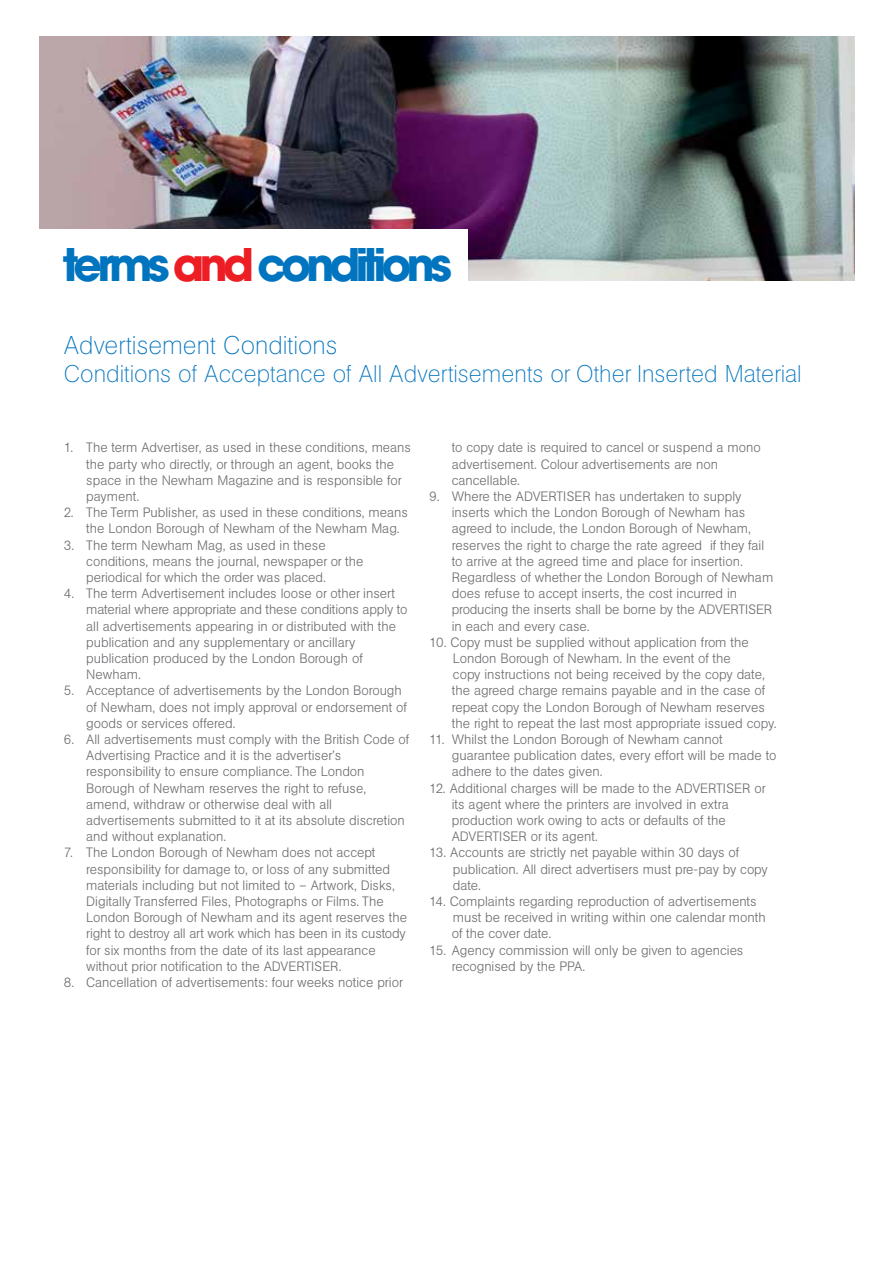
<style>
.page{position:relative;width:893px;height:1263px;background:#fff}
.page>*{position:absolute;margin:0;border:0;box-sizing:border-box;transform-origin:0 0}
.t1{font:700 49.5px "Avant Garde Gothic Itc T";letter-spacing:-.09em;color:#0074be}
.t2{font:200 25.5px "AG Book BQ";color:#0074be}
.t3{font:200 24px "AG Book BQ";color:#0074be}
.t4{font:300 13.5px/16.2px "AG Book BQ";color:#6d6e71}
.s1{color:#ed1d24}
</style>
<div class="page">
<img style="left:40px;top:37px;width:815px;height:244px">
<div style="left:6px;top:229px;width:462px;height:76px;background:#fff"></div>
<h1 class="t1" style="left:64px;top:234px;width:390px">terms <span class="s1">and</span> conditions</h1>
<h2 class="t2" style="left:64px;top:331px;width:275px">Advertisement Conditions</h2>
<h3 class="t3" style="left:64px;top:361px;width:739px">Conditions of Acceptance of All Advertisements or Other Inserted Material</h3>
<p class="t4" style="left:86px;top:440px;width:326px;text-indent:-23px">1. The term Advertiser, as used in these conditions, means the party who directly, or through an agent, books the space in the Newham Magazine and is responsible for payment.</p>
<p class="t4" style="left:86px;top:504px;width:323px;text-indent:-23px">2. The Term Publisher, as used in these conditions, means the London Borough of Newham of the Newham Mag.</p>
<p class="t4" style="left:86px;top:537px;width:279px;text-indent:-23px">3. The term Newham Mag, as used in these conditions, means the journal, newspaper or the periodical for which the order was placed.</p>
<p class="t4" style="left:86px;top:585px;width:323px;text-indent:-23px">4. The term Advertisement includes loose or other insert material where appropriate and these conditions apply to all advertisements appearing in or distributed with the publication and any supplementary or ancillary publication produced by the London Borough of Newham.</p>
<p class="t4" style="left:86px;top:683px;width:322px;text-indent:-23px">5. Acceptance of advertisements by the London Borough of Newham, does not imply approval or endorsement of goods or services offered.</p>
<p class="t4" style="left:86px;top:731px;width:325px;text-indent:-23px">6. All advertisements must comply with the British Code of Advertising Practice and it is the advertiser’s responsibility to ensure compliance. The London Borough of Newham reserves the right to refuse, amend, withdraw or otherwise deal with all advertisements submitted to it at its absolute discretion and without explanation.</p>
<p class="t4" style="left:86px;top:845px;width:322px;text-indent:-23px">7. The London Borough of Newham does not accept responsibility for damage to, or loss of any submitted materials including but not limited to – Artwork, Disks, Digitally Transferred Files, Photographs or Films. The London Borough of Newham and its agent reserves the right to destroy all art work which has been in its custody for six months from the date of its last appearance without prior notification to the ADVERTISER.</p>
<p class="t4" style="left:64px;top:974px;width:341px">8. Cancellation of advertisements: four weeks notice prior</p>
<p class="t4" style="left:452px;top:440px;width:310px">to copy date is required to cancel or suspend a mono advertisement. Colour advertisements are non cancellable.</p>
<p class="t4" style="left:452px;top:488px;width:323px;text-indent:-23px">9. Where the ADVERTISER has undertaken to supply inserts which the London Borough of Newham has agreed to include, the London Borough of Newham, reserves the right to charge the rate agreed if they fail to arrive at the agreed time and place for insertion.<br>Regardless of whether the London Borough of Newham does refuse to accept inserts, the cost incurred in producing the inserts shall be borne by the ADVERTISER in each and every case.</p>
<p class="t4" style="left:452px;top:634px;width:326px;text-indent:-23px">10. Copy must be supplied without application from the London Borough of Newham. In the event of the<br>copy instructions not being received by the copy date, the agreed charge remains payable and in the case of repeat copy the London Borough of Newham reserves the right to repeat the last most appropriate issued copy.</p>
<p class="t4" style="left:452px;top:731px;width:326px;text-indent:-23px">11. Whilst the London Borough of Newham cannot guarantee publication dates, every effort will be made to adhere to the dates given.</p>
<p class="t4" style="left:452px;top:780px;width:315px;text-indent:-23px">12. Additional charges will be made to the ADVERTISER or its agent where the printers are involved in extra production work owing to acts or defaults of the ADVERTISER or its agent.</p>
<p class="t4" style="left:453px;top:845px;width:316px;text-indent:-24px">13. Accounts are strictly net payable within 30 days of publication. All direct advertisers must pre-pay by copy date.</p>
<p class="t4" style="left:452px;top:893px;width:316px;text-indent:-23px">14. Complaints regarding reproduction of advertisements must be received in writing within one calendar month of the cover date.</p>
<p class="t4" style="left:452px;top:942px;width:293px;text-indent:-23px">15. Agency commission will only be given to agencies recognised by the PPA.</p>
</div>
